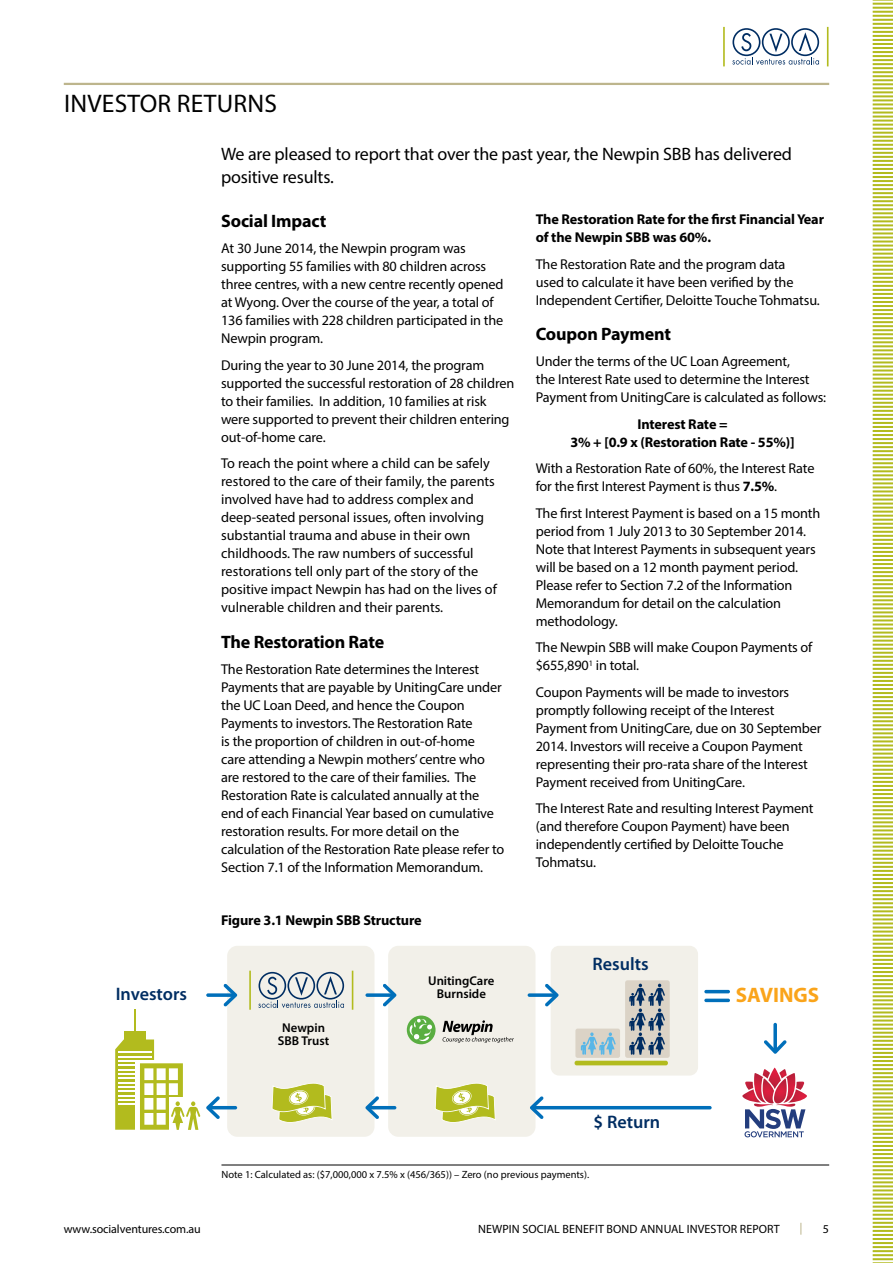
<style>
.page{position:relative;width:893px;height:1263px;background:#fff}
.page>*{position:absolute;margin:0;border:0;box-sizing:border-box;transform-origin:0 0}
.t1{font:25.5px "Myriad Pro";letter-spacing:.01em;color:#000}
.t2{font:700 21px "Myriad Pro";color:#faa41a}
.t3{font:600 18.15px "Myriad Pro";color:#002d62}
.t4{font:18px/22.5px "Myriad Pro";letter-spacing:-.01em;color:#000}
.t5{font:700 18px "Myriad Pro";letter-spacing:-.01em;color:#000}
.t6{font:14.25px/18px "Myriad Pro";letter-spacing:-.01em;color:#000}
.t7{font:700 14.25px/18px "Myriad Pro";letter-spacing:-.01em;color:#000}
.t8{font:600 12.75px/13.2px "Myriad Pro";color:#000;text-align:center}
.t9{font:12px "Myriad Pro";letter-spacing:.01em;color:#000}
.t10{font:12px "Myriad Pro";letter-spacing:-.01em;color:#000}
.t11{font:10.5px "Myriad Pro";color:#000}
.s1{font-weight:700}
</style>
<div class="page">
<svg style="left:800px;top:1223px;width:1px;height:12px"></svg>
<svg style="left:732px;top:28px;width:88px;height:37px"></svg>
<hr style="left:827px;top:27px;width:1px;height:39px;background:#b2bb1e">
<hr style="left:723px;top:27px;width:2px;height:39px;background:#b2bb1e">
<svg style="left:873px;top:0;width:20px;height:1263px"></svg>
<div style="left:388px;top:946px;width:147px;height:191px;background:#f2f0e9;border-radius:10px"></div>
<div style="left:551px;top:946px;width:147px;height:129px;background:#f2f0e9;border-radius:8px"></div>
<div style="left:575px;top:1028px;width:45px;height:30px;background:#dbd3c6;border-radius:2px"></div>
<div style="left:625px;top:980px;width:45px;height:78px;background:#dbd3c6;border-radius:2px"></div>
<div style="left:227px;top:946px;width:147px;height:191px;background:#f2f0e9;border-radius:10px"></div>
<svg style="left:258px;top:972px;width:86px;height:36px"></svg>
<hr style="left:249px;top:971px;width:2px;height:39px;background:#b2bb1e">
<hr style="left:352px;top:971px;width:1px;height:39px;background:#b2bb1e">
<div style="left:124px;top:1031px;width:22px;height:9px;background:#b2bb1e"></div>
<svg style="left:134px;top:1009px;width:1px;height:22px"></svg>
<svg style="left:435px;top:1083px;width:61px;height:39px"></svg>
<svg style="left:272px;top:1083px;width:60px;height:39px"></svg>
<svg style="left:206px;top:1096px;width:14px;height:23px"></svg>
<hr style="left:209px;top:1106px;width:28px;height:3px;background:#006fba;border-radius:2px">
<svg style="left:223px;top:984px;width:14px;height:22px"></svg>
<svg style="left:206px;top:993px;width:28px;height:4px"></svg>
<svg style="left:365px;top:1096px;width:14px;height:23px"></svg>
<hr style="left:368px;top:1106px;width:28px;height:3px;background:#006fba;border-radius:2px">
<svg style="left:383px;top:984px;width:13px;height:22px"></svg>
<svg style="left:365px;top:993px;width:28px;height:4px"></svg>
<svg style="left:530px;top:1096px;width:14px;height:23px"></svg>
<hr style="left:533px;top:1106px;width:179px;height:3px;background:#006fba;border-radius:2px">
<svg style="left:545px;top:984px;width:13px;height:22px"></svg>
<svg style="left:528px;top:993px;width:28px;height:4px"></svg>
<svg style="left:764px;top:1040px;width:23px;height:14px"></svg>
<svg style="left:773px;top:1023px;width:4px;height:28px"></svg>
<svg style="left:115px;top:1039px;width:85px;height:91px"></svg>
<hr style="left:704px;top:990px;width:26px;height:3px;background:#006fba;border-radius:2px">
<hr style="left:704px;top:999px;width:26px;height:3px;background:#006fba;border-radius:2px">
<hr style="left:575px;top:1061px;width:93px;height:4px;background:#b2bb1e;border-radius:2px">
<svg style="left:581px;top:1032px;width:35px;height:23px"></svg>
<svg style="left:629px;top:984px;width:36px;height:71px"></svg>
<svg style="left:407px;top:1015px;width:29px;height:29px"></svg>
<svg style="left:407px;top:1018px;width:25px;height:26px"></svg>
<svg style="left:443px;top:1020px;width:71px;height:23px"></svg>
<svg style="left:742px;top:1067px;width:65px;height:70px"></svg>
<hr style="left:64px;top:83px;width:765px;height:2px;background:#bdb58d">
<hr style="left:221px;top:1165px;width:608px;height:1px;background:#000">
<h1 class="t1" style="left:64px;top:87px;width:215px">INVESTOR RETURNS</h1>
<p class="t4" style="left:221px;top:143px;width:572px">We are pleased to report that over the past year, the Newpin SBB has delivered positive results.</p>
<p class="t5" style="left:221px;top:209px;width:107px">Social Impact</p>
<p class="t6" style="left:221px;top:239px;width:284px">At 30 June 2014, the Newpin program was supporting 55 families with 80 children across three centres, with a new centre recently opened at Wyong. Over the course of the year, a total of 136 families with 228 children participated in the Newpin program.</p>
<p class="t6" style="left:221px;top:356px;width:295px">During the year to 30 June 2014, the program supported the successful restoration of 28 children to their families. In addition, 10 families at risk were supported to prevent their children entering out-of-home care.</p>
<p class="t6" style="left:221px;top:454px;width:277px">To reach the point where a child can be safely restored to the care of their family, the parents involved have had to address complex and deep-seated personal issues, often involving substantial trauma and abuse in their own childhoods. The raw numbers of successful restorations tell only part of the story of the positive impact Newpin has had on the lives of vulnerable children and their parents.</p>
<p class="t5" style="left:221px;top:630px;width:165px">The Restoration Rate</p>
<p class="t6" style="left:221px;top:660px;width:285px">The Restoration Rate determines the Interest Payments that are payable by UnitingCare under the UC Loan Deed, and hence the Coupon Payments to investors. The Restoration Rate<br>is the proportion of children in out-of-home<br>care attending a Newpin mothers’ centre who are restored to the care of their families. The Restoration Rate is calculated annually at the end of each Financial Year based on cumulative restoration results. For more detail on the calculation of the Restoration Rate please refer to Section 7.1 of the Information Memorandum.</p>
<p class="t7" style="left:221px;top:910px;width:202px">Figure 3.1 Newpin SBB Structure</p>
<p class="t8" style="left:428px;top:974px;width:68px">UnitingCare</p>
<p class="t3" style="left:116px;top:983px;width:73px">Investors</p>
<p class="t8" style="left:437px;top:987px;width:51px">Burnside</p>
<p class="t8" style="left:278px;top:1020px;width:53px">Newpin<br>SBB Trust</p>
<p class="t7" style="left:536px;top:210px;width:290px">The Restoration Rate for the first Financial Year of the Newpin SBB was 60%.</p>
<p class="t6" style="left:536px;top:254px;width:286px">The Restoration Rate and the program data<br>used to calculate it have been verified by the<br>Independent Certifier, Deloitte Touche Tohmatsu.</p>
<p class="t5" style="left:536px;top:322px;width:137px">Coupon Payment</p>
<p class="t6" style="left:536px;top:352px;width:292px">Under the terms of the UC Loan Agreement,<br>the Interest Rate used to determine the Interest<br>Payment from UnitingCare is calculated as follows:</p>
<p class="t7" style="left:570px;top:414px;width:226px;text-align:center">Interest Rate =<br>3% + [0.9 x (Restoration Rate - 55%)]</p>
<p class="t6" style="left:536px;top:459px;width:280px">With a Restoration Rate of 60%, the Interest Rate for the first Interest Payment is thus <span class="s1">7.5%</span>.</p>
<p class="t6" style="left:536px;top:504px;width:286px">The first Interest Payment is based on a 15 month period from 1 July 2013 to 30 September 2014.<br>Note that Interest Payments in subsequent years will be based on a 12 month payment period.<br>Please refer to Section 7.2 of the Information Memorandum for detail on the calculation methodology.</p>
<p class="t6" style="left:536px;top:638px;width:278px">The Newpin SBB will make Coupon Payments of $655,890<sup>1</sup> in total.</p>
<p class="t6" style="left:536px;top:683px;width:287px">Coupon Payments will be made to investors promptly following receipt of the Interest Payment from UnitingCare, due on 30 September 2014. Investors will receive a Coupon Payment representing their pro-rata share of the Interest Payment received from UnitingCare.</p>
<p class="t6" style="left:536px;top:799px;width:279px">The Interest Rate and resulting Interest Payment (and therefore Coupon Payment) have been independently certified by Deloitte Touche Tohmatsu.</p>
<p class="t3" style="left:593px;top:952px;width:58px">Results</p>
<h2 class="t2" style="left:736px;top:981px;width:85px">SAVINGS</h2>
<p class="t3" style="left:594px;top:1111px;width:68px">$ Return</p>
<p class="t11" style="left:221px;top:1168px;width:369px">Note 1: Calculated as: ($7,000,000 x 7.5% x (456/365)) – Zero (no previous payments).</p>
<p class="t10" style="left:64px;top:1221px;width:139px">www.socialventures.com.au</p>
<p class="t9" style="left:478px;top:1221px;width:303px">NEWPIN SOCIAL BENEFIT BOND ANNUAL INVESTOR REPORT</p>
<p class="t9" style="left:823px;top:1221px;width:8px">5</p>
</div>
